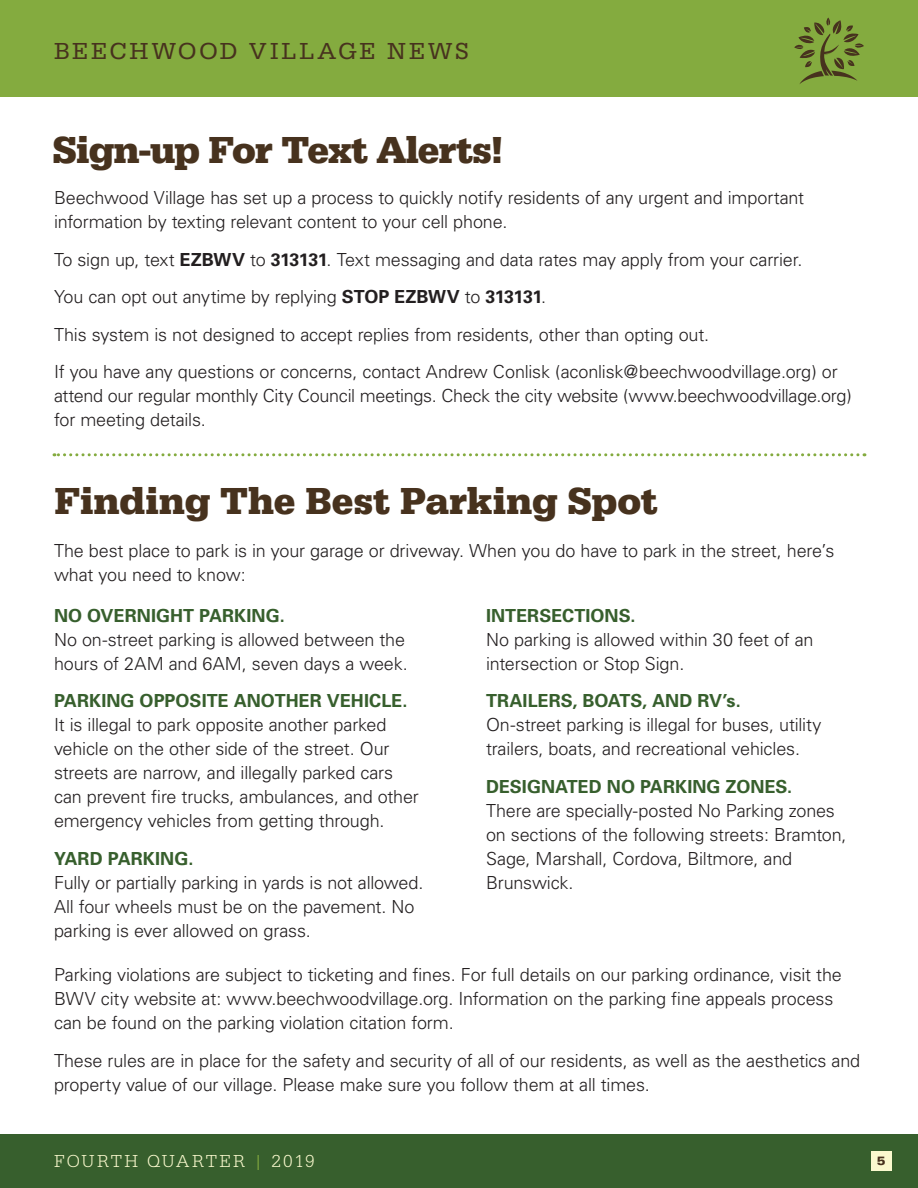
<style>
.page{position:relative;width:918px;height:1188px;background:#fff}
.page>*{position:absolute;margin:0;border:0;box-sizing:border-box;transform-origin:0 0}
.t1{font:700 39px "Serifa";letter-spacing:-.01em;color:#47321e}
.t2{font:24px "Serifa";letter-spacing:.12em;color:#47321e}
.t3{font:300 18px/24px "Univers";letter-spacing:-.01em;color:#231f20}
.t4{font:700 18px "Univers";letter-spacing:.005em;color:#375f2d}
.t5{font:300 18px "Serifa";letter-spacing:.11em;color:#faf9ce}
.t6{font:900 expanded 12px "Univers";color:#47321e}
.s1{font-weight:700}
.s2{color:#84ab3f}
</style>
<div class="page">
<div style="left:0;top:1134px;width:918px;height:54px;background:#375f2d"></div>
<div style="left:0;top:0;width:918px;height:96px;background:#84ab3f"></div>
<svg style="left:794px;top:18px;width:70px;height:66px"></svg>
<svg style="left:54px;top:453px;width:804px;height:3px"></svg>
<div style="left:871px;top:1151px;width:21px;height:20px;background:#faf9ce"></div>
<h2 class="t2" style="left:54px;top:38px;width:416px">BEECHWOOD VILLAGE NEWS</h2>
<h1 class="t1" style="left:52px;top:127px;width:452px">Sign-up For Text Alerts!</h1>
<p class="t3" style="left:54px;top:186px;width:752px">Beechwood Village has set up a process to quickly notify residents of any urgent and important information by texting relevant content to your cell phone.</p>
<p class="t3" style="left:54px;top:241px;width:785px;line-height:37.5px">To sign up, text <span class="s1">EZBWV</span> to <span class="s1">313131</span>. Text messaging and data rates may apply from your carrier.<br>You can opt out anytime by replying <span class="s1">STOP EZBWV</span> to <span class="s1">313131</span>.<br>This system is not designed to accept replies from residents, other than opting out.<br>If you have any questions or concerns, contact Andrew Conlisk (aconlisk@beechwoodvillage.org) or</p>
<p class="t3" style="left:54px;top:384px;width:799px">attend our regular monthly City Council meetings. Check the city website (www.beechwoodvillage.org) for meeting details.</p>
<h1 class="t1" style="left:54px;top:478px;width:605px">Finding The Best Parking Spot</h1>
<p class="t3" style="left:54px;top:539px;width:782px">The best place to park is in your garage or driveway. When you do have to park in the street, here’s what you need to know:</p>
<p class="t4" style="left:54px;top:605px;width:232px">NO OVERNIGHT PARKING.</p>
<p class="t3" style="left:54px;top:628px;width:355px">No on-street parking is allowed between the hours of 2AM and 6AM, seven days a week.</p>
<p class="t4" style="left:54px;top:690px;width:355px">PARKING OPPOSITE ANOTHER VEHICLE.</p>
<p class="t3" style="left:54px;top:713px;width:366px">It is illegal to park opposite another parked vehicle on the other side of the street. Our streets are narrow, and illegally parked cars can prevent fire trucks, ambulances, and other emergency vehicles from getting through.</p>
<p class="t4" style="left:54px;top:848px;width:141px">YARD PARKING.</p>
<p class="t3" style="left:54px;top:871px;width:371px">Fully or partially parking in yards is not allowed.<br>All four wheels must be on the pavement. No parking is ever allowed on grass.</p>
<p class="t4" style="left:486px;top:605px;width:151px">INTERSECTIONS.</p>
<p class="t3" style="left:486px;top:628px;width:329px">No parking is allowed within 30 feet of an intersection or Stop Sign.</p>
<p class="t4" style="left:486px;top:690px;width:256px">TRAILERS, BOATS, AND RV’s.</p>
<p class="t3" style="left:486px;top:713px;width:337px">On-street parking is illegal for buses, utility trailers, boats, and recreational vehicles.</p>
<p class="t4" style="left:486px;top:776px;width:308px">DESIGNATED NO PARKING ZONES.</p>
<p class="t3" style="left:486px;top:799px;width:362px">There are specially-posted No Parking zones on sections of the following streets: Bramton, Sage, Marshall, Cordova, Biltmore, and Brunswick.</p>
<p class="t3" style="left:54px;top:963px;width:789px">Parking violations are subject to ticketing and fines. For full details on our parking ordinance, visit the<br>BWV city website at: www.beechwoodvillage.org. Information on the parking fine appeals process can be found on the parking violation citation form.</p>
<p class="t3" style="left:54px;top:1048px;width:808px">These rules are in place for the safety and security of all of our residents, as well as the aesthetics and property value of our village. Please make sure you follow them at all times.</p>
<p class="t5" style="left:54px;top:1151px;width:262px">FOURTH QUARTER <span class="s2">|</span> 2019</p>
<p class="t6" style="left:877px;top:1154px;width:10px">5</p>
</div>
